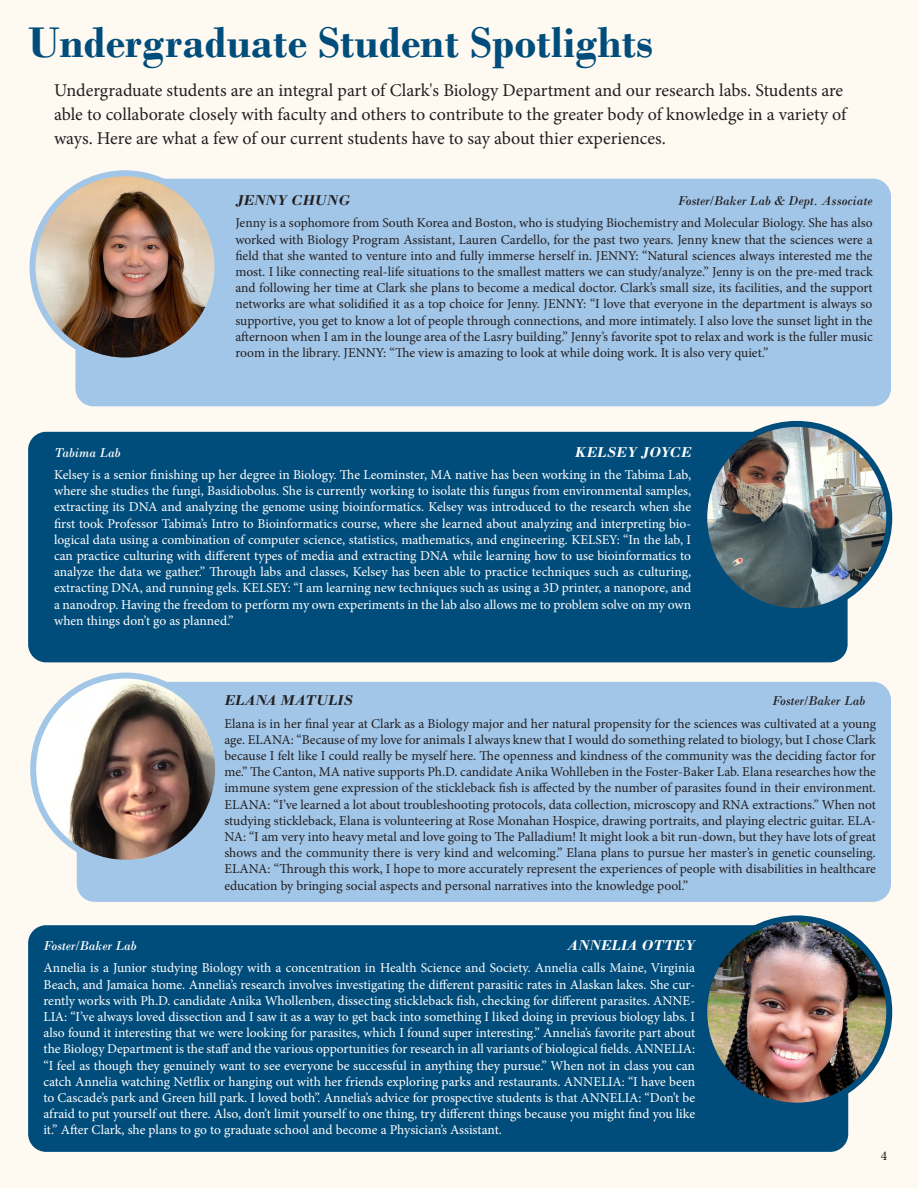
<style>
.page{position:relative;width:918px;height:1188px;background:#fef9f1}
.page>*{position:absolute;margin:0;border:0;box-sizing:border-box;transform-origin:0 0}
.t1{font:700 45px "Bodoni";color:#004d7b}
.t2{font:18px/24px "Minion Pro";color:#231f20}
.t3{font:italic 700 15px "Bodoni";color:#fff}
.t4{font:italic 700 15px "Bodoni";color:#231f20}
.t5{font:13.5px/16.2px "Minion Pro";letter-spacing:-.005em;color:#fff;text-align:justify}
.t6{font:13.5px/16.2px "Minion Pro";color:#231f20;text-align:justify}
.t7{font:italic 13.5px "Bodoni";color:#231f20}
.t8{font:italic 13.5px "Bodoni";color:#fff}
</style>
<div class="page">
<div style="left:75px;top:179px;width:816px;height:227px;background:#a2c6e8;border-radius:18px"></div>
<div style="left:28px;top:432px;width:820px;height:230px;background:#004d7b;border-radius:18px"></div>
<div style="left:77px;top:682px;width:814px;height:220px;background:#a2c6e8;border-radius:18px"></div>
<div style="left:28px;top:925px;width:820px;height:227px;background:#004d7b;border-radius:18px"></div>
<img style="left:704px;top:424px;width:185px;height:187px">
<div style="left:701px;top:421px;width:191px;height:193px;border:6px solid #004d7b;border-radius:50%"></div>
<img style="left:704px;top:918px;width:185px;height:188px">
<div style="left:701px;top:915px;width:191px;height:194px;border:6px solid #004d7b;border-radius:50%"></div>
<img style="left:33px;top:676px;width:185px;height:187px">
<div style="left:30px;top:673px;width:191px;height:193px;border:6px solid #a2c6e8;border-radius:50%"></div>
<img style="left:33px;top:173px;width:185px;height:188px">
<div style="left:30px;top:170px;width:191px;height:194px;border:6px solid #a2c6e8;border-radius:50%"></div>
<p class="t1" style="left:28px;top:16px;width:627px">Undergraduate Student Spotlights</p>
<p class="t2" style="left:54px;top:79px;width:794px">Undergraduate students are an integral part of Clark's Biology Department and our research labs. Students are able to collaborate closely with faculty and others to contribute to the greater body of knowledge in a variety of ways. Here are what a few of our current students have to say about thier experiences.</p>
<p class="t4" style="left:235px;top:191px;width:116px">JENNY CHUNG</p>
<p class="t7" style="left:678px;top:193px;width:196px">Foster/Baker Lab &amp; Dept. Associate</p>
<p class="t6" style="left:235px;top:215px;width:639px">Jenny is a sophomore from South Korea and Boston, who is studying Biochemistry and Molecular Biology. She has also worked with Biology Program Assistant, Lauren Cardello, for the past two years. Jenny knew that the sciences were a field that she wanted to venture into and fully immerse herself in. JENNY: “Natural sciences always interested me the most. I like connecting real-life situations to the smallest matters we can study/analyze.” Jenny is on the pre-med track and following her time at Clark she plans to become a medical doctor. Clark’s small size, its facilities, and the support networks are what solidified it as a top choice for Jenny. JENNY: “I love that everyone in the department is always so supportive, you get to know a lot of people through connections, and more intimately. I also love the sunset light in the afternoon when I am in the lounge area of the Lasry building.” Jenny’s favorite spot to relax and work is the fuller music room in the library. JENNY: “The view is amazing to look at while doing work. It is also very quiet.”</p>
<p class="t8" style="left:54px;top:444px;width:68px">Tabima Lab</p>
<p class="t3" style="left:575px;top:443px;width:118px">KELSEY JOYCE</p>
<p class="t5" style="left:54px;top:467px;width:639px">Kelsey is a senior finishing up her degree in Biology. The Leominster, MA native has been working in the Tabima Lab, where she studies the fungi, Basidiobolus. She is currently working to isolate this fungus from environmental samples, extracting its DNA and analyzing the genome using bioinformatics. Kelsey was introduced to the research when she first took Professor Tabima’s Intro to Bioinformatics course, where she learned about analyzing and interpreting bio&shy;logical data using a combination of computer science, statistics, mathematics, and engineering. KELSEY: “In the lab, I can practice culturing with different types of media and extracting DNA while learning how to use bioinformatics to analyze the data we gather.” Through labs and classes, Kelsey has been able to practice techniques such as culturing, extracting DNA, and running gels. KELSEY: “I am learning new techniques such as using a 3D printer, a nanopore, and a nanodrop. Having the freedom to perform my own experiments in the lab also allows me to problem solve on my own when things don’t go as planned.”</p>
<p class="t4" style="left:224px;top:691px;width:130px">ELANA MATULIS</p>
<p class="t7" style="left:772px;top:693px;width:95px">Foster/Baker Lab</p>
<p class="t6" style="left:224px;top:715px;width:653px">Elana is in her final year at Clark as a Biology major and her natural propensity for the sciences was cultivated at a young age. ELANA: “Because of my love for animals I always knew that I would do something related to biology, but I chose Clark because I felt like I could really be myself here. The openness and kindness of the community was the deciding factor for me.” The Canton, MA native supports Ph.D. candidate Anika Wohlleben in the Foster-Baker Lab. Elana researches how the immune system gene expression of the stickleback fish is affected by the number of parasites found in their environment.<br>ELANA: “I’ve learned a lot about troubleshooting protocols, data collection, microscopy and RNA extractions.” When not studying stickleback, Elana is volunteering at Rose Monahan Hospice, drawing portraits, and playing electric guitar. ELA-NA: “I am very into heavy metal and love going to The Palladium! It might look a bit run-down, but they have lots of great shows and the community there is very kind and welcoming.” Elana plans to pursue her master’s in genetic counseling.<br>ELANA: “Through this work, I hope to more accurately represent the experiences of people with disabilities in healthcare education by bringing social aspects and personal narratives into the knowledge pool.”</p>
<p class="t8" style="left:44px;top:938px;width:95px">Foster/Baker Lab</p>
<p class="t3" style="left:567px;top:937px;width:130px">ANNELIA OTTEY</p>
<p class="t5" style="left:44px;top:960px;width:653px">Annelia is a Junior studying Biology with a concentration in Health Science and Society. Annelia calls Maine, Virginia Beach, and Jamaica home. Annelia’s research involves investigating the different parasitic rates in Alaskan lakes. She cur&shy;rently works with Ph.D. candidate Anika Whollenben, dissecting stickleback fish, checking for different parasites. ANNE-LIA: “I’ve always loved dissection and I saw it as a way to get back into something I liked doing in previous biology labs. I also found it interesting that we were looking for parasites, which I found super interesting.” Annelia’s favorite part about the Biology Department is the staff and the various opportunities for research in all variants of biological fields. ANNELIA: “I feel as though they genuinely want to see everyone be successful in anything they pursue.” When not in class you can catch Annelia watching Netflix or hanging out with her friends exploring parks and restaurants. ANNELIA: “I have been to Cascade’s park and Green hill park. I loved both”. Annelia’s advice for prospective students is that ANNELIA: “Don’t be afraid to put yourself out there. Also, don’t limit yourself to one thing, try different things because you might find you like it.” After Clark, she plans to go to graduate school and become a Physician’s Assistant.</p>
<p class="t6" style="left:881px;top:1147px;width:8px">4</p>
</div>
